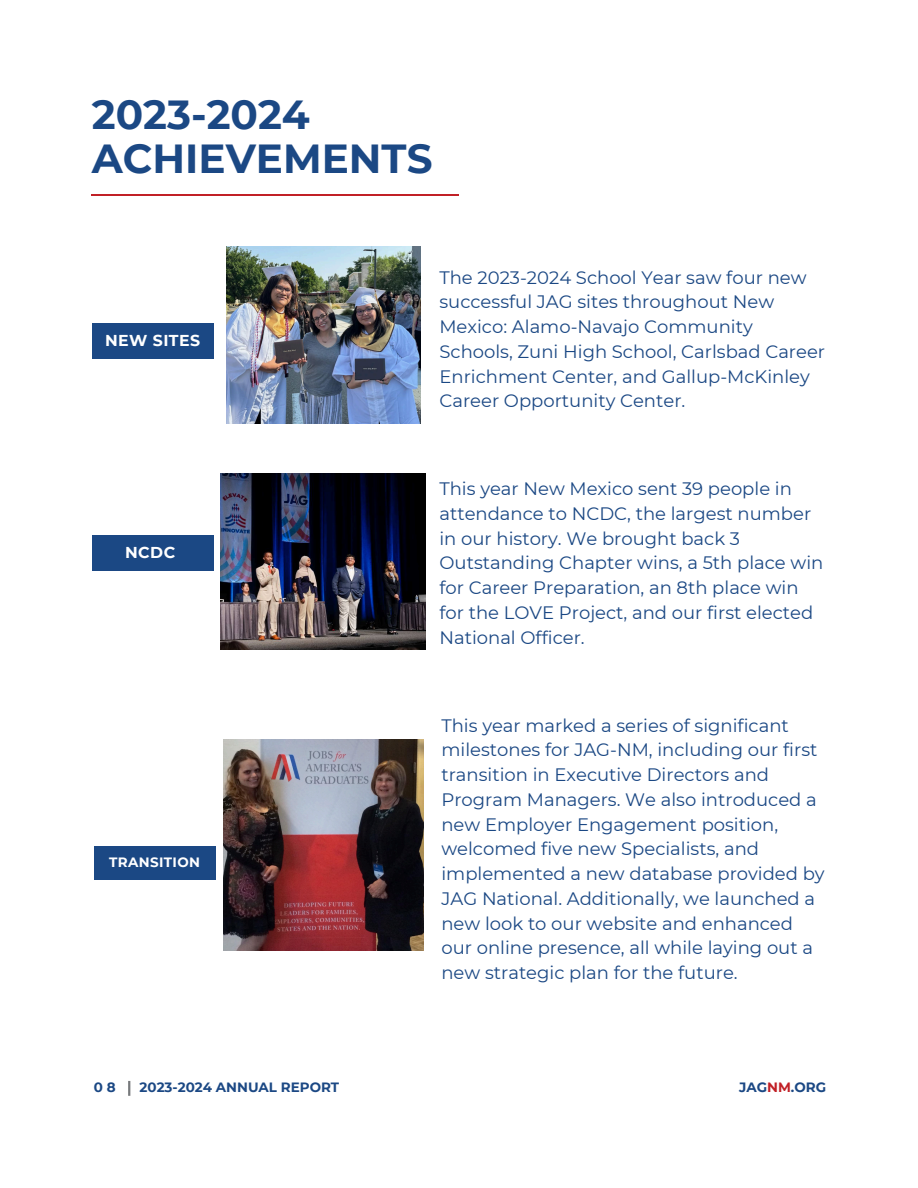
<style>
.page{position:relative;width:918px;height:1188px;background:#fff}
.page>*{position:absolute;margin:0;border:0;box-sizing:border-box;transform-origin:0 0}
.t1{font:700 40.5px/43.8px "Montserrat";color:#1b4884}
.t2{font:18px/24.8px "Montserrat";color:#1b4884}
.t3{font:700 15.75px "Montserrat";letter-spacing:.03em;color:#fff}
.t4{font:700 13.5px "Montserrat";color:#1b4884}
.t5{font:700 13.5px "Montserrat";letter-spacing:.03em;color:#fff}
.s1{color:#c12026}
</style>
<div class="page">
<div style="left:92px;top:323px;width:121px;height:36px;background:#1b4884"></div>
<div style="left:92px;top:535px;width:121px;height:36px;background:#1b4884"></div>
<div style="left:94px;top:847px;width:121px;height:33px;background:#1b4884"></div>
<hr style="left:92px;top:194px;width:367px;height:2px;background:#c12026">
<svg style="left:128px;top:1081px;width:2px;height:15px"></svg>
<img style="left:221px;top:474px;width:205px;height:175px">
<img style="left:224px;top:740px;width:199px;height:210px">
<img style="left:227px;top:247px;width:193px;height:176px">
<p class="t1" style="left:92px;top:92px;width:342px">2023-2024<br>ACHIEVEMENTS</p>
<p class="t3" style="left:105px;top:331px;width:97px">NEW SITES</p>
<h3 class="t3" style="left:125px;top:542px;width:52px">NCDC</h3>
<h2 class="t5" style="left:109px;top:853px;width:93px">TRANSITION</h2>
<p class="t2" style="left:439px;top:265px;width:387px">The 2023-2024 School Year saw four new successful JAG sites throughout New Mexico: Alamo-Navajo Community Schools, Zuni High School, Carlsbad Career Enrichment Center, and Gallup-McKinley Career Opportunity Center.</p>
<p class="t2" style="left:439px;top:476px;width:385px">This year New Mexico sent 39 people in attendance to NCDC, the largest number in our history. We brought back 3<br>Outstanding Chapter wins, a 5th place win for Career Preparation, an 8th place win for the LOVE Project, and our first elected National Officer.</p>
<p class="t2" style="left:441px;top:713px;width:385px">This year marked a series of significant milestones for JAG-NM, including our first transition in Executive Directors and Program Managers. We also introduced a new Employer Engagement position, welcomed five new Specialists, and implemented a new database provided by JAG National. Additionally, we launched a new look to our website and enhanced our online presence, all while laying out a new strategic plan for the future.</p>
<p class="t4" style="left:94px;top:1079px;width:24px">0 8</p>
<h2 class="t4" style="left:140px;top:1079px;width:201px">2023-2024 ANNUAL REPORT</h2>
<h3 class="t4" style="left:739px;top:1079px;width:89px">JAG<span class="s1">NM</span>.ORG</h3>
</div>
